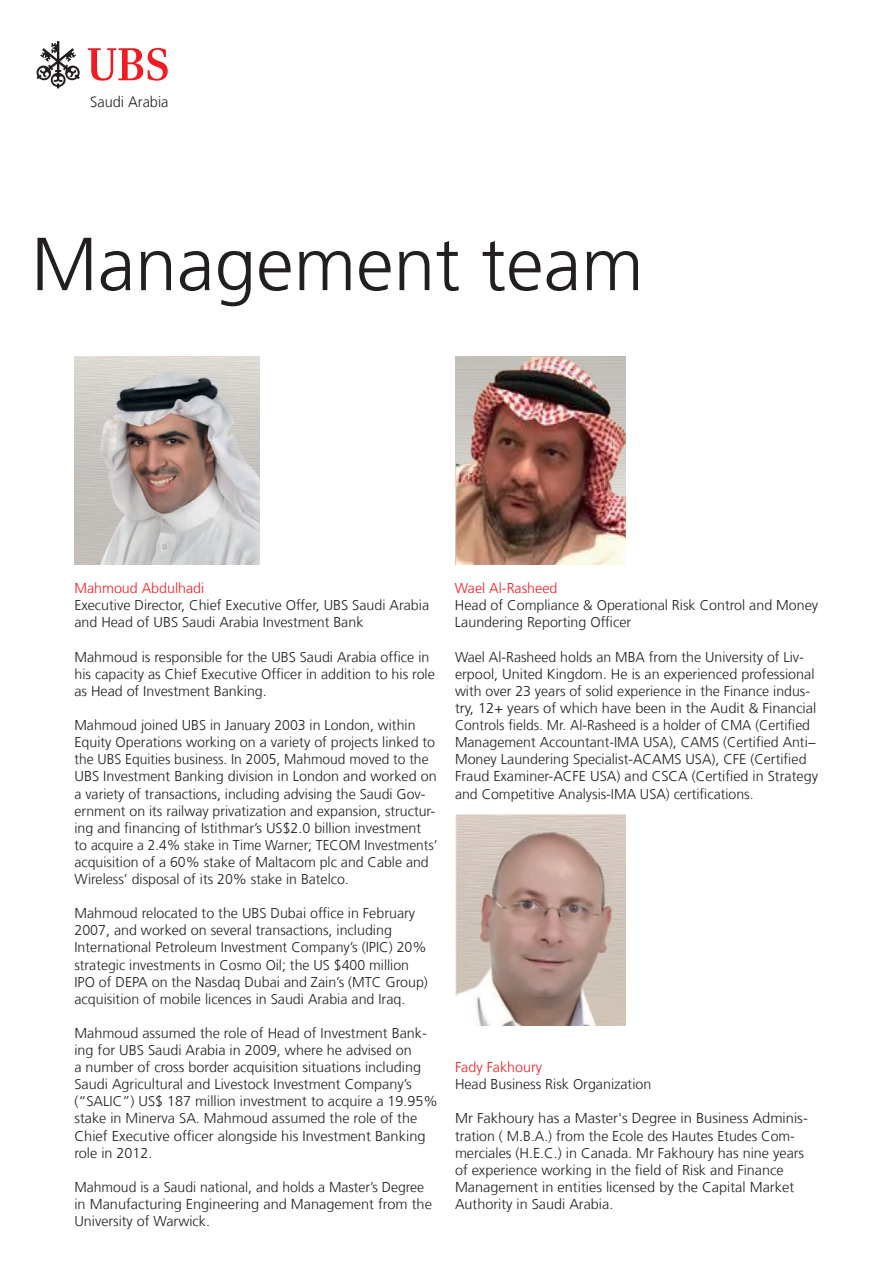
<style>
.page{position:relative;width:893px;height:1263px;background:#fff}
.page>*{position:absolute;margin:0;border:0;box-sizing:border-box;transform-origin:0 0}
.t1{font:300 75px "Frutiger LT Com";color:#231f20}
.t2{font:300 15px "Frutiger LT Com";color:#231f20}
.t3{font:300 14.25px/17.1px "Frutiger LT Com";color:#231f20}
.t4{font:300 14.25px "Frutiger LT Com";color:#ee1d23}
</style>
<div class="page">
<svg style="left:37px;top:41px;width:43px;height:47px"></svg>
<svg style="left:88px;top:48px;width:80px;height:33px"></svg>
<img style="left:74px;top:356px;width:185px;height:209px">
<img style="left:455px;top:356px;width:171px;height:209px">
<img style="left:455px;top:815px;width:171px;height:211px">
<p class="t2" style="left:90px;top:93px;width:80px">Saudi Arabia</p>
<h1 class="t1" style="left:31px;top:221px;width:614px">Management team</h1>
<p class="t4" style="left:74px;top:580px;width:131px">Mahmoud Abdulhadi</p>
<p class="t3" style="left:74px;top:597px;width:356px">Executive Director, Chief Executive Offer, UBS Saudi Arabia and Head of UBS Saudi Arabia Investment Bank</p>
<p class="t3" style="left:74px;top:648px;width:362px">Mahmoud is responsible for the UBS Saudi Arabia office in his capacity as Chief Executive Officer in addition to his role as Head of Investment Banking.</p>
<p class="t3" style="left:74px;top:717px;width:365px">Mahmoud joined UBS in January 2003 in London, within Equity Operations working on a variety of projects linked to the UBS Equities business. In 2005, Mahmoud moved to the UBS Investment Banking division in London and worked on a variety of transactions, including advising the Saudi Gov&shy;ernment on its railway privatization and expansion, structur&shy;ing and financing of Istithmar’s US$2.0 billion investment to acquire a 2.4% stake in Time Warner; TECOM Investments’ acquisition of a 60% stake of Maltacom plc and Cable and Wireless’ disposal of its 20% stake in Batelco.</p>
<p class="t3" style="left:74px;top:905px;width:355px">Mahmoud relocated to the UBS Dubai office in February 2007, and worked on several transactions, including International Petroleum Investment Company’s (IPIC) 20% strategic investments in Cosmo Oil; the US $400 million IPO of DEPA on the Nasdaq Dubai and Zain’s (MTC Group) acquisition of mobile licences in Saudi Arabia and Iraq.</p>
<p class="t3" style="left:74px;top:1024px;width:365px">Mahmoud assumed the role of Head of Investment Bank&shy;ing for UBS Saudi Arabia in 2009, where he advised on<br>a number of cross border acquisition situations including Saudi Agricultural and Livestock Investment Company’s (“SALIC”) US$ 187 million investment to acquire a 19.95% stake in Minerva SA. Mahmoud assumed the role of the Chief Executive officer alongside his Investment Banking role in 2012.</p>
<p class="t3" style="left:74px;top:1178px;width:359px">Mahmoud is a Saudi national, and holds a Master’s Degree in Manufacturing Engineering and Management from the<br>University of Warwick.</p>
<p class="t4" style="left:455px;top:580px;width:104px">Wael Al-Rasheed</p>
<p class="t3" style="left:455px;top:597px;width:365px">Head of Compliance &amp; Operational Risk Control and Money<br>Laundering Reporting Officer</p>
<p class="t3" style="left:455px;top:648px;width:365px">Wael Al-Rasheed holds an MBA from the University of Liv&shy;erpool, United Kingdom. He is an experienced professional with over 23 years of solid experience in the Finance indus&shy;try, 12+ years of which have been in the Audit &amp; Financial Controls fields. Mr. Al-Rasheed is a holder of CMA (Certified Management Accountant-IMA USA), CAMS (Certified Anti− Money Laundering Specialist-ACAMS USA), CFE (Certified Fraud Examiner-ACFE USA) and CSCA (Certified in Strategy and Competitive Analysis-IMA USA) certifications.</p>
<p class="t4" style="left:455px;top:1059px;width:89px">Fady Fakhoury</p>
<p class="t3" style="left:455px;top:1076px;width:198px">Head Business Risk Organization</p>
<p class="t3" style="left:455px;top:1110px;width:354px">Mr Fakhoury has a Master's Degree in Business Adminis&shy;tration ( M.B.A.) from the Ecole des Hautes Etudes Com&shy;merciales (H.E.C.) in Canada. Mr Fakhoury has nine years of experience working in the field of Risk and Finance Management in entities licensed by the Capital Market Authority in Saudi Arabia.</p>
</div>
